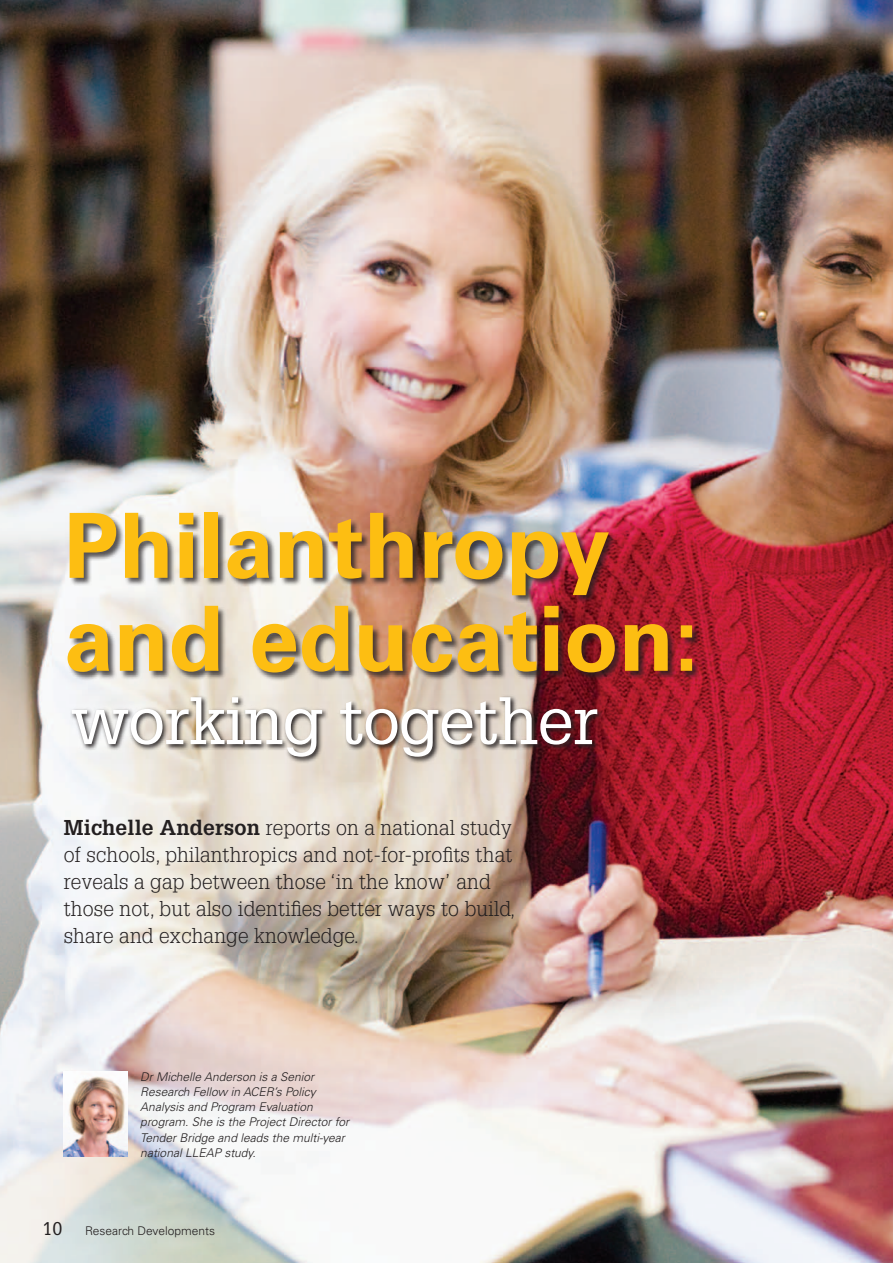
<style>
.page{position:relative;width:893px;height:1263px;background:#fff}
.page>*{position:absolute;margin:0;border:0;box-sizing:border-box;transform-origin:0 0}
.t1{font:700 90px/93px "Univers";color:#fdbe12}
.t2{font:65.55px "Glypha";letter-spacing:-.01em;color:#fff}
.t3{font:300 21px/27px "Glypha";letter-spacing:.01em;color:#231f20}
.t4{font:18px "Glypha";color:#231f20}
.t5{font:italic 300 12px/15.1px "Univers";color:#231f20}
.t6{font:300 12px "Univers";color:#231f20}
.s1{font-weight:700}
</style>
<div class="page">
<img style="left:0;top:0;width:893px;height:1263px">
<img style="left:64px;top:1071px;width:64px;height:86px">
<div style="left:68px;top:512px;width:633px;height:169px;background:#231f20;opacity:.75"></div>
<svg style="left:69px;top:694px;width:535px;height:69px;background:#af9c95"></svg>
<h1 class="t1" style="left:64px;top:500px;width:637px">Philanthropy and education:</h1>
<h2 class="t2" style="left:71px;top:681px;width:529px">working together</h2>
<p class="t3" style="left:64px;top:815px;width:453px"><span class="s1">Michelle Anderson</span> reports on a national study of schools, philanthropics and not-for-profits that reveals a gap between those ‘in the know’ and those not, but also identifies better ways to build, share and exchange knowledge.</p>
<p class="t5" style="left:140px;top:1069px;width:210px">Dr Michelle Anderson is a Senior Research Fellow in ACER’s Policy Analysis and Program Evaluation program. She is the Project Director for Tender Bridge and leads the multi-year national LLEAP study.</p>
<p class="t4" style="left:43px;top:1217px;width:22px">10</p>
<p class="t6" style="left:85px;top:1223px;width:132px">Research Developments</p>
</div>
